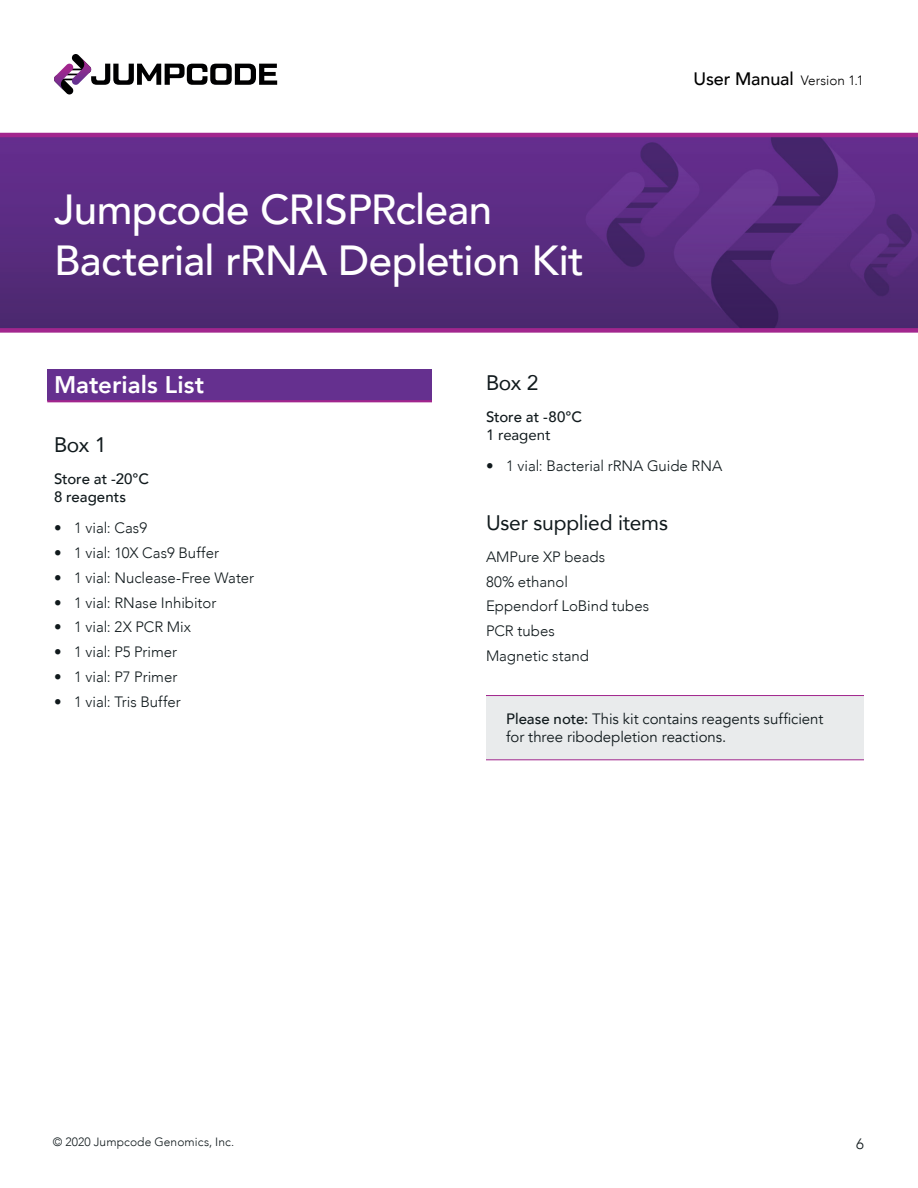
<style>
.page{position:relative;width:918px;height:1188px;background:#fff}
.page>*{position:absolute;margin:0;border:0;box-sizing:border-box;transform-origin:0 0}
.t1{font:500 42px/51px "Avenir";letter-spacing:-.015em;color:#fff}
.t2{font:800 24px "Avenir";color:#fff}
.t3{font:21px "Avenir";letter-spacing:-.01em;color:#10191c}
.t4{font:500 18px "Avenir";letter-spacing:-.01em;color:#000001}
.t5{font:300 15px/24.8px "Avenir";color:#10191c}
.t6{font:15px/18px "Avenir";letter-spacing:-.005em;color:#10191c}
.t7{font:500 15px/18px "Avenir";color:#10191c}
.t8{font:15px "Avenir";letter-spacing:-.005em;color:#10191c}
.t9{font:300 12px "Avenir";letter-spacing:.01em;color:#10191c}
.s1{font-weight:300;font-size:13.5px}
.s2{font-weight:500}
</style>
<div class="page">
<svg style="left:54px;top:54px;width:223px;height:40px"></svg>
<svg style="left:0;top:133px;width:918px;height:200px;background:#5b2b80"></svg>
<div style="left:47px;top:369px;width:385px;height:32px;background:#65308f"></div>
<hr style="left:47px;top:400px;width:385px;height:2px;background:#a1258d">
<div style="left:486px;top:695px;width:378px;height:65px;background:#e9ebec"></div>
<hr style="left:486px;top:695px;width:378px;height:1px;background:#a1258d">
<hr style="left:486px;top:760px;width:378px;height:1px;background:#a1258d">
<h1 class="t1" style="left:54px;top:181px;width:532px">Jumpcode CRISPRclean<br>Bacterial rRNA Depletion Kit</h1>
<p class="t4" style="left:694px;top:63px;width:172px">User Manual <span class="s1">Version 1.1</span></p>
<h2 class="t2" style="left:54px;top:366px;width:152px">Materials List</h2>
<h3 class="t3" style="left:54px;top:428px;width:54px">Box 1</h3>
<p class="t7" style="left:54px;top:469px;width:97px">Store at -20°C<br>8 reagents</p>
<p class="t5" style="left:54px;top:516px;width:95px">• 1 vial: Cas9</p>
<p class="t5" style="left:54px;top:541px;width:166px">• 1 vial: 10X Cas9 Buffer</p>
<p class="t5" style="left:54px;top:565px;width:202px">• 1 vial: Nuclease-Free Water</p>
<p class="t5" style="left:54px;top:590px;width:164px">• 1 vial: RNase Inhibitor</p>
<p class="t5" style="left:54px;top:615px;width:138px">• 1 vial: 2X PCR Mix</p>
<p class="t5" style="left:54px;top:640px;width:125px">• 1 vial: P5 Primer</p>
<p class="t5" style="left:54px;top:664px;width:125px">• 1 vial: P7 Primer</p>
<p class="t5" style="left:54px;top:689px;width:128px">• 1 vial: Tris Buffer</p>
<h3 class="t3" style="left:486px;top:366px;width:54px">Box 2</h3>
<p class="t7" style="left:486px;top:407px;width:97px">Store at -80°C</p>
<p class="t8" style="left:486px;top:423px;width:66px">1 reagent</p>
<p class="t5" style="left:486px;top:454px;width:238px">• 1 vial: Bacterial rRNA Guide RNA</p>
<h3 class="t3" style="left:486px;top:506px;width:183px">User supplied items</h3>
<p class="t5" style="left:486px;top:544px;width:165px">AMPure XP beads<br>80% ethanol<br>Eppendorf LoBind tubes<br>PCR tubes<br>Magnetic stand</p>
<p class="t6" style="left:506px;top:710px;width:319px"><span class="s2">Please note:</span> This kit contains reagents sufficient for three ribodepletion reactions.</p>
<p class="t9" style="left:53px;top:1134px;width:183px">© 2020 Jumpcode Genomics, Inc.</p>
<p class="t5" style="left:856px;top:1131px;width:9px">6</p>
</div>
